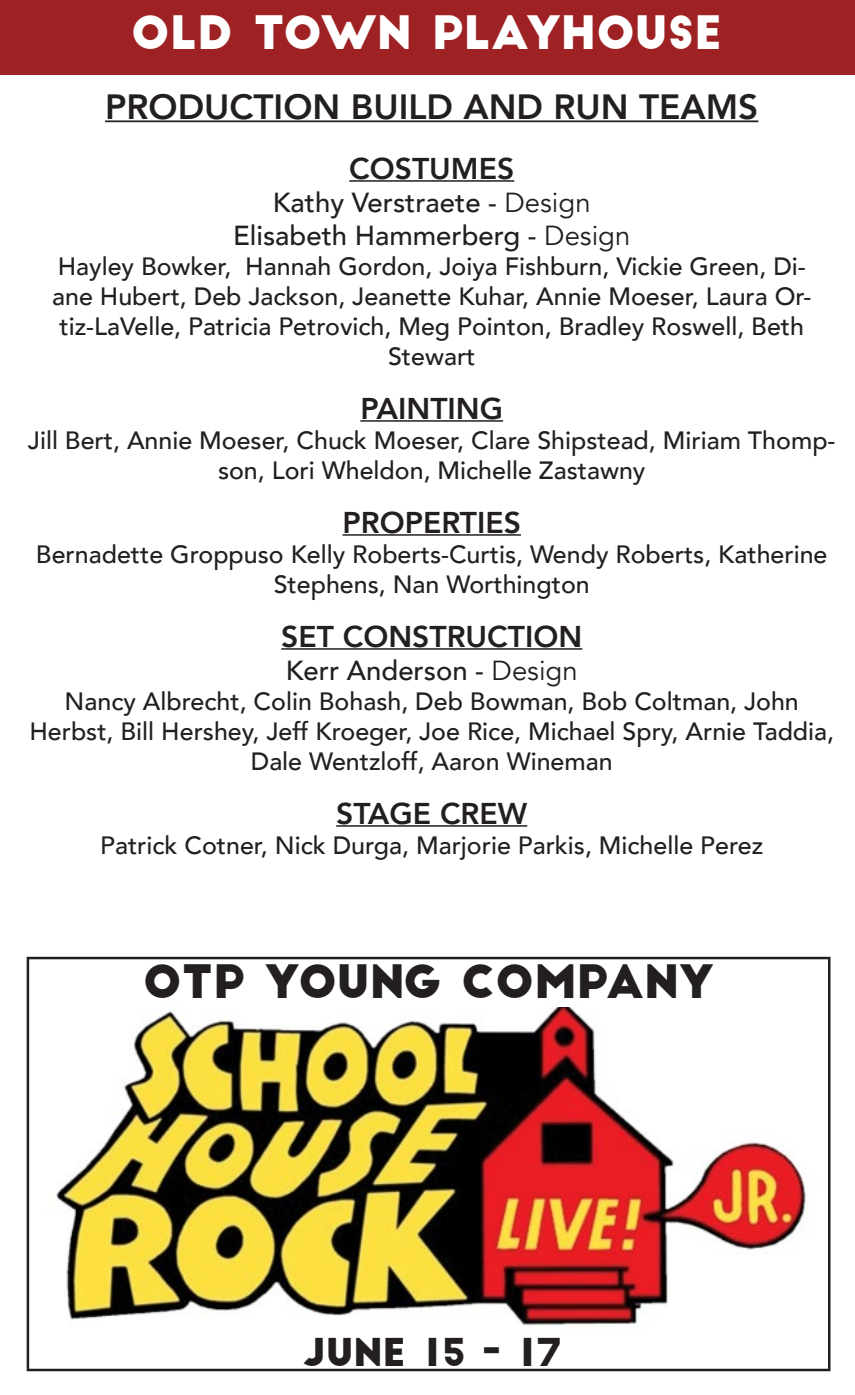
<style>
.page{position:relative;width:855px;height:1395px;background:#fff}
.page>*{position:absolute;margin:0;border:0;box-sizing:border-box;transform-origin:0 0}
.t1{font:45px "Big John";color:#fff}
.t2{font:45px "Big John";letter-spacing:-.005em;color:#231f20}
.t3{font:37.5px "Big John";color:#231f20}
.t4{font:800 35px "Avenir";color:#231f20}
.t5{font:800 30px "Avenir";color:#231f20}
.t6{font:500 27.5px "Avenir";color:#231f20}
.t7{font:500 25px/30px "Avenir";color:#231f20;text-align:center}
.s1{font-weight:400}
</style>
<div class="page">
<div style="left:0;top:0;width:855px;height:75px;background:#9e2123"></div>
<hr style="left:105px;top:120px;width:653px;height:2px;background:#231f20">
<hr style="left:349px;top:180px;width:165px;height:2px;background:#231f20">
<hr style="left:360px;top:420px;width:143px;height:2px;background:#231f20">
<hr style="left:343px;top:534px;width:178px;height:2px;background:#231f20">
<hr style="left:281px;top:648px;width:301px;height:2px;background:#231f20">
<hr style="left:336px;top:825px;width:191px;height:2px;background:#231f20">
<img style="left:26px;top:1007px;width:805px;height:327px">
<div style="left:27px;top:957px;width:803px;height:414px;border:2px solid #231f20"></div>
<p class="t1" style="left:131px;top:12px;width:592px">OLD TOWN PLAYHOUSE</p>
<p class="t4" style="left:105px;top:79px;width:655px">PRODUCTION BUILD AND RUN TEAMS</p>
<p class="t5" style="left:349px;top:145px;width:166px">COSTUMES</p>
<p class="t6" style="left:273px;top:178px;width:319px">Kathy Verstraete - <span class="s1">Design</span></p>
<p class="t6" style="left:233px;top:211px;width:399px">Elisabeth Hammerberg - <span class="s1">Design</span></p>
<p class="t7" style="left:52px;top:250px;width:761px">Hayley Bowker, Hannah Gordon, Joiya Fishburn, Vickie Green, Di&shy;ane Hubert, Deb Jackson, Jeanette Kuhar, Annie Moeser, Laura Or&shy;tiz-LaVelle, Patricia Petrovich, Meg Pointon, Bradley Roswell, Beth Stewart</p>
<p class="t5" style="left:360px;top:385px;width:144px">PAINTING</p>
<p class="t7" style="left:28px;top:424px;width:809px">Jill Bert, Annie Moeser, Chuck Moeser, Clare Shipstead, Miriam Thomp&shy;son, Lori Wheldon, Michelle Zastawny</p>
<p class="t5" style="left:343px;top:499px;width:180px">PROPERTIES</p>
<p class="t7" style="left:36px;top:538px;width:793px">Bernadette Groppuso Kelly Roberts-Curtis, Wendy Roberts, Katherine<br>Stephens, Nan Worthington</p>
<p class="t5" style="left:281px;top:613px;width:303px">SET CONSTRUCTION</p>
<p class="t6" style="left:286px;top:646px;width:293px">Kerr Anderson - <span class="s1">Design</span></p>
<p class="t7" style="left:29px;top:685px;width:806px">Nancy Albrecht, Colin Bohash, Deb Bowman, Bob Coltman, John<br>Herbst, Bill Hershey, Jeff Kroeger, Joe Rice, Michael Spry, Arnie Taddia,<br>Dale Wentzloff, Aaron Wineman</p>
<p class="t5" style="left:336px;top:790px;width:193px">STAGE CREW</p>
<p class="t7" style="left:100px;top:829px;width:665px">Patrick Cotner, Nick Durga, Marjorie Parkis, Michelle Perez</p>
<p class="t2" style="left:143px;top:962px;width:572px">OTP YOUNG COMPANY</p>
<p class="t3" style="left:303px;top:1335px;width:260px">JUNE 15 - 17</p>
</div>
